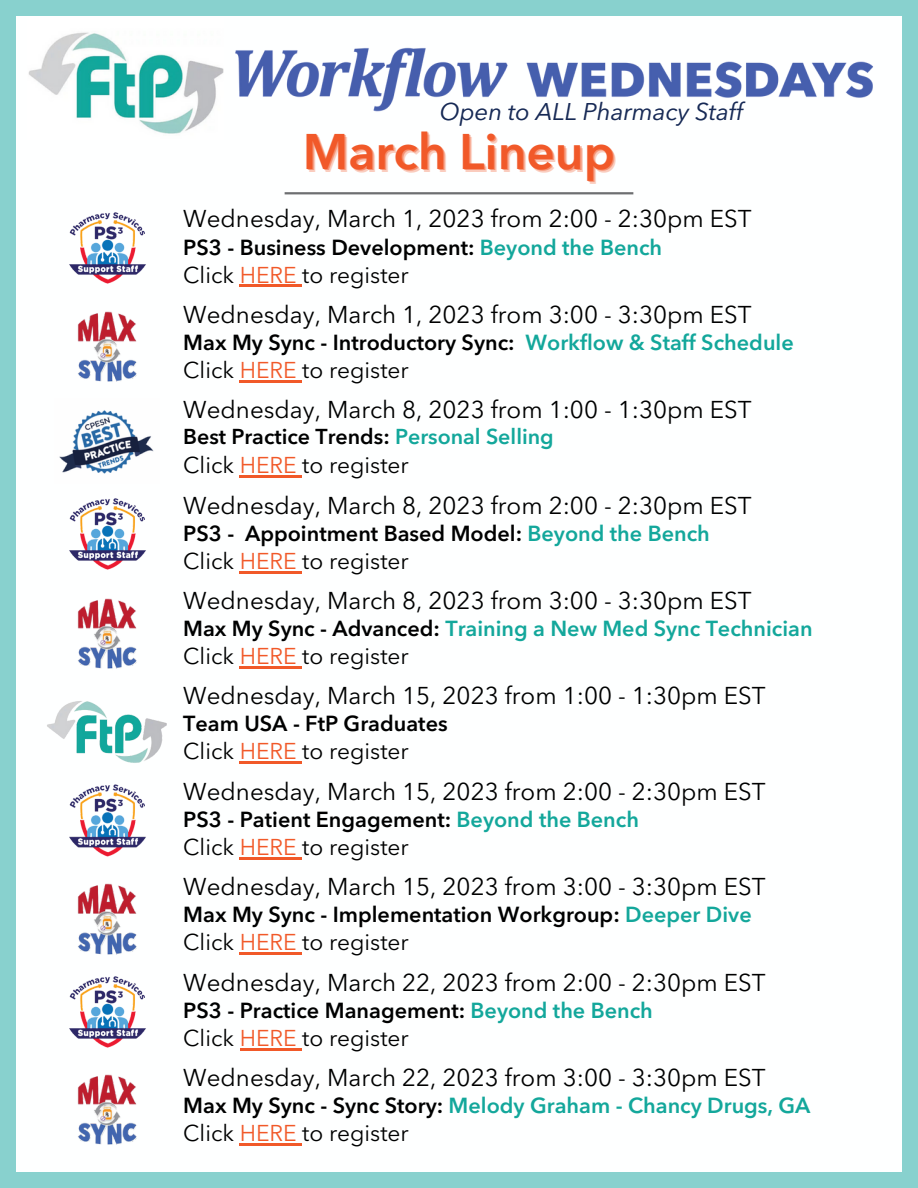
<style>
.page{position:relative;width:918px;height:1188px;background:#88d1ce}
.page>*{position:absolute;margin:0;border:0;box-sizing:border-box;transform-origin:0 0}
.t1{font:600 49.5px "Avenir Next LT Pro";color:#f15929}
.t2{font:24.15px "Avenir Next LT Pro";color:#000}
.t3{font:italic 24px "Avenir Next LT Pro";color:#162955}
.t4{font:22.8px "Avenir Next LT Pro";color:#000}
.t5{font:600 21.6px "Avenir Next LT Pro";color:#000}
.t6{font:600 21.6px "Avenir Next LT Pro";color:#13a79b}
.t7{font:600 21.45px "Avenir Next LT Pro";color:#000}
.s1{color:#13a79b}
.s2{color:#f15929}
.s3{color:#000}
</style>
<div class="page">
<div style="left:16px;top:16px;width:886px;height:1156px;background:#feffff"></div>
<img style="left:28px;top:32px;width:195px;height:102px">
<img style="left:69px;top:498px;width:77px;height:72px">
<img style="left:69px;top:212px;width:77px;height:72px">
<img style="left:69px;top:784px;width:77px;height:73px">
<img style="left:69px;top:976px;width:77px;height:72px">
<img style="left:77px;top:311px;width:60px;height:71px">
<img style="left:77px;top:598px;width:60px;height:71px">
<img style="left:77px;top:883px;width:60px;height:72px">
<img style="left:77px;top:1074px;width:60px;height:71px">
<img style="left:59px;top:410px;width:95px;height:64px">
<img style="left:47px;top:701px;width:120px;height:62px">
<hr style="left:285px;top:192px;width:348px;height:2px;background:#6d6f71">
<img style="left:235px;top:47px;width:638px;height:65px">
<hr style="left:240px;top:285px;width:62px;height:2px;background:#f15929">
<hr style="left:240px;top:380px;width:62px;height:2px;background:#f15929">
<hr style="left:240px;top:475px;width:62px;height:3px;background:#f15929">
<hr style="left:240px;top:571px;width:62px;height:2px;background:#f15929">
<hr style="left:240px;top:666px;width:62px;height:3px;background:#f15929">
<hr style="left:240px;top:762px;width:62px;height:2px;background:#f15929">
<hr style="left:240px;top:857px;width:62px;height:2px;background:#f15929">
<hr style="left:240px;top:953px;width:62px;height:2px;background:#f15929">
<hr style="left:240px;top:1048px;width:57px;height:3px;background:#f15929">
<svg style="left:297px;top:1048px;width:5px;height:3px"></svg>
<hr style="left:240px;top:1144px;width:62px;height:2px;background:#f15929">
<p class="t3" style="left:440px;top:101px;width:305px">Open to ALL Pharmacy Staff</p>
<h1 class="t1" style="left:303px;top:132px;width:314px">March Lineup</h1>
<p class="t2" style="left:183px;top:209px;width:570px">Wednesday, March 1, 2023 from 2:00 - 2:30pm EST</p>
<p class="t5" style="left:183px;top:238px;width:480px">PS3 - Business Development: <span class="s1">Beyond the Bench</span></p>
<p class="t4" style="left:183px;top:265px;width:227px">Click <span class="s2">HERE</span> to register</p>
<p class="t2" style="left:183px;top:305px;width:570px">Wednesday, March 1, 2023 from 3:00 - 3:30pm EST</p>
<p class="t5" style="left:183px;top:334px;width:612px">Max My Sync - Introductory Sync: <span class="s1">Workflow &amp; Staff Schedule</span></p>
<p class="t4" style="left:183px;top:361px;width:227px">Click <span class="s2">HERE</span> to register</p>
<p class="t2" style="left:183px;top:400px;width:570px">Wednesday, March 8, 2023 from 1:00 - 1:30pm EST</p>
<p class="t7" style="left:183px;top:428px;width:372px">Best Practice Trends: <span class="s1">Personal Selling</span></p>
<p class="t4" style="left:183px;top:456px;width:227px">Click <span class="s2">HERE</span> to register</p>
<p class="t2" style="left:183px;top:495px;width:570px">Wednesday, March 8, 2023 from 2:00 - 2:30pm EST</p>
<p class="t5" style="left:183px;top:524px;width:528px">PS3 - Appointment Based Model: <span class="s1">Beyond the Bench</span></p>
<p class="t4" style="left:183px;top:551px;width:227px">Click <span class="s2">HERE</span> to register</p>
<p class="t2" style="left:183px;top:591px;width:570px">Wednesday, March 8, 2023 from 3:00 - 3:30pm EST</p>
<p class="t6" style="left:183px;top:620px;width:631px"><span class="s3">Max My Sync - Advanced:</span> Training a New Med Sync Technician</p>
<p class="t4" style="left:183px;top:647px;width:227px">Click <span class="s2">HERE</span> to register</p>
<p class="t2" style="left:183px;top:686px;width:584px">Wednesday, March 15, 2023 from 1:00 - 1:30pm EST</p>
<p class="t5" style="left:183px;top:715px;width:266px">Team USA - FtP Graduates</p>
<p class="t4" style="left:183px;top:742px;width:227px">Click <span class="s2">HERE</span> to register</p>
<p class="t2" style="left:183px;top:782px;width:584px">Wednesday, March 15, 2023 from 2:00 - 2:30pm EST</p>
<p class="t5" style="left:183px;top:810px;width:457px">PS3 - Patient Engagement: <span class="s1">Beyond the Bench</span></p>
<p class="t4" style="left:183px;top:838px;width:227px">Click <span class="s2">HERE</span> to register</p>
<p class="t2" style="left:183px;top:877px;width:584px">Wednesday, March 15, 2023 from 3:00 - 3:30pm EST</p>
<p class="t5" style="left:183px;top:906px;width:570px">Max My Sync - Implementation Workgroup: <span class="s1">Deeper Dive</span></p>
<p class="t4" style="left:183px;top:933px;width:227px">Click <span class="s2">HERE</span> to register</p>
<p class="t2" style="left:183px;top:973px;width:584px">Wednesday, March 22, 2023 from 2:00 - 2:30pm EST</p>
<p class="t5" style="left:183px;top:1002px;width:471px">PS3 - Practice Management: <span class="s1">Beyond the Bench</span></p>
<p class="t4" style="left:183px;top:1029px;width:227px">Click <span class="s2">HERE</span> to register</p>
<p class="t2" style="left:183px;top:1068px;width:584px">Wednesday, March 22, 2023 from 3:00 - 3:30pm EST</p>
<p class="t6" style="left:183px;top:1097px;width:629px"><span class="s3">Max My Sync - Sync Story:</span> Melody Graham - Chancy Drugs, GA</p>
<p class="t4" style="left:183px;top:1124px;width:227px">Click <span class="s2">HERE</span> to register</p>
</div>
